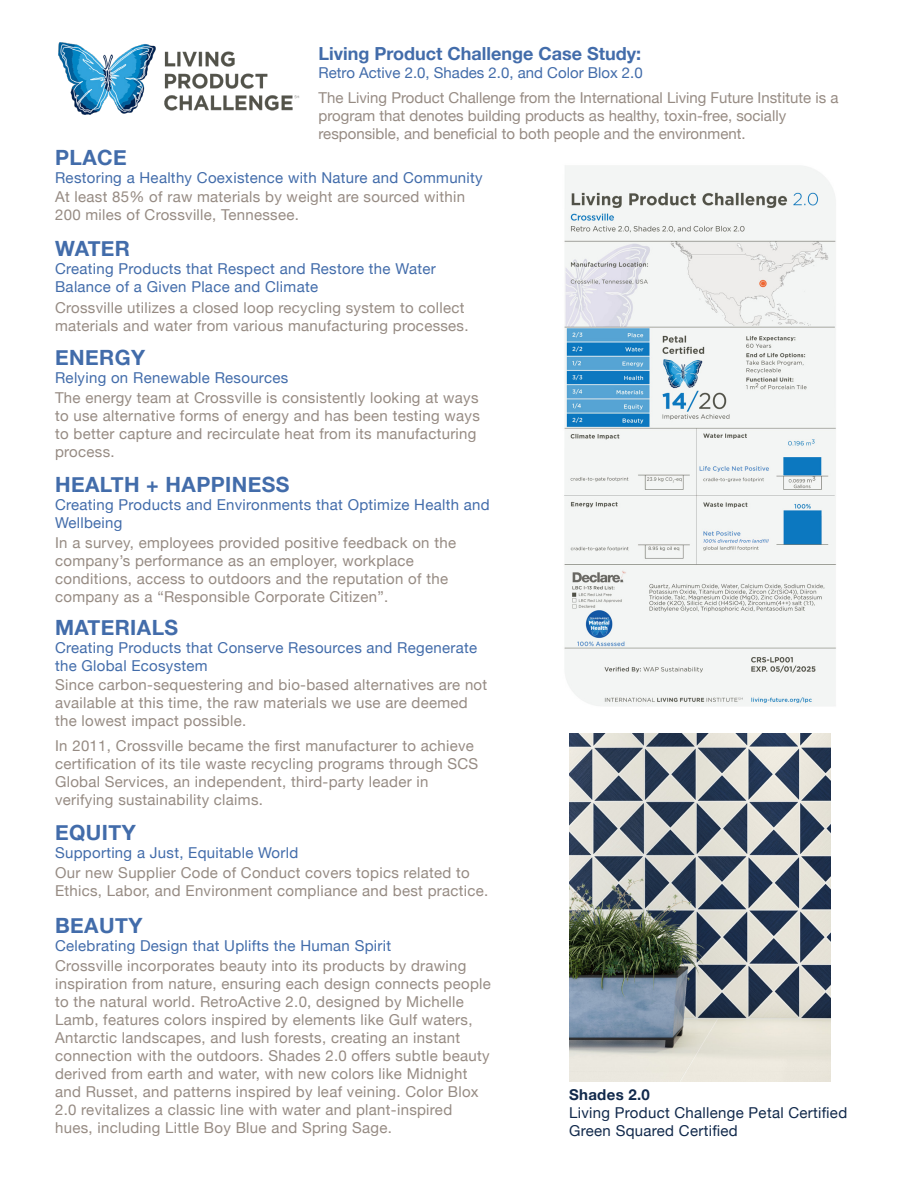
<style>
.page{position:relative;width:918px;height:1188px;background:#fff}
.page>*{position:absolute;margin:0;border:0;box-sizing:border-box;transform-origin:0 0}
.t1{font:700 21px "Helvetica Neue";letter-spacing:.02em;color:#426caa}
.t2{font:700 18px "Helvetica Neue";color:#426caa}
.t3{font:15px/18px "Helvetica Neue";letter-spacing:.02em;color:#968b83}
.t4{font:15px/18px "Helvetica Neue";letter-spacing:.02em;color:#426caa}
.t5{font:15px/18px "Helvetica Neue";color:#968b83}
.t6{font:15px/18px "Helvetica Neue";letter-spacing:.02em;color:#11294b}
.t7{font:15px "Helvetica Neue";color:#426caa}
.s1{font-weight:700}
</style>
<div class="page">
<img style="left:58px;top:43px;width:242px;height:72px">
<img style="left:564px;top:165px;width:272px;height:541px">
<img style="left:569px;top:733px;width:262px;height:349px">
<p class="t2" style="left:319px;top:40px;width:324px">Living Product Challenge Case Study:</p>
<p class="t7" style="left:319px;top:62px;width:326px">Retro Active 2.0, Shades 2.0, and Color Blox 2.0</p>
<p class="t5" style="left:319px;top:90px;width:521px">The Living Product Challenge from the International Living Future Institute is a program that denotes building products as healthy, toxin-free, socially responsible, and beneficial to both people and the environment.</p>
<p class="t1" style="left:55px;top:141px;width:73px">PLACE</p>
<p class="t4" style="left:55px;top:169px;width:429px">Restoring a Healthy Coexistence with Nature and Community</p>
<p class="t3" style="left:55px;top:189px;width:412px">At least 85% of raw materials by weight are sourced within<br>200 miles of Crossville, Tennessee.</p>
<p class="t1" style="left:55px;top:232px;width:77px">WATER</p>
<p class="t4" style="left:55px;top:260px;width:382px">Creating Products that Respect and Restore the Water<br>Balance of a Given Place and Climate</p>
<p class="t3" style="left:55px;top:300px;width:415px">Crossville utilizes a closed loop recycling system to collect materials and water from various manufacturing processes.</p>
<p class="t1" style="left:55px;top:341px;width:91px">ENERGY</p>
<p class="t4" style="left:55px;top:369px;width:235px">Relying on Renewable Resources</p>
<p class="t3" style="left:55px;top:389px;width:426px">The energy team at Crossville is consistently looking at ways to use alternative forms of energy and has been testing ways to better capture and recirculate heat from its manufacturing process.</p>
<p class="t1" style="left:55px;top:468px;width:236px">HEALTH + HAPPINESS</p>
<p class="t4" style="left:55px;top:496px;width:436px">Creating Products and Environments that Optimize Health and<br>Wellbeing</p>
<p class="t3" style="left:55px;top:535px;width:403px">In a survey, employees provided positive feedback on the company’s performance as an employer, workplace conditions, access to outdoors and the reputation of the company as a “Responsible Corporate Citizen”.</p>
<p class="t1" style="left:55px;top:611px;width:125px">MATERIALS</p>
<p class="t4" style="left:55px;top:639px;width:424px">Creating Products that Conserve Resources and Regenerate the Global Ecosystem</p>
<p class="t3" style="left:55px;top:677px;width:434px">Since carbon-sequestering and bio-based alternatives are not available at this time, the raw materials we use are deemed the lowest impact possible.</p>
<p class="t3" style="left:55px;top:738px;width:425px">In 2011, Crossville became the first manufacturer to achieve certification of its tile waste recycling programs through SCS Global Services, an independent, third-party leader in verifying sustainability claims.</p>
<p class="t1" style="left:55px;top:816px;width:82px">EQUITY</p>
<p class="t4" style="left:55px;top:844px;width:245px">Supporting a Just, Equitable World</p>
<p class="t3" style="left:55px;top:865px;width:435px">Our new Supplier Code of Conduct covers topics related to<br>Ethics, Labor, and Environment compliance and best practice.</p>
<p class="t1" style="left:55px;top:909px;width:89px">BEAUTY</p>
<p class="t4" style="left:55px;top:937px;width:338px">Celebrating Design that Uplifts the Human Spirit</p>
<p class="t3" style="left:55px;top:958px;width:437px">Crossville incorporates beauty into its products by drawing inspiration from nature, ensuring each design connects people to the natural world. RetroActive 2.0, designed by Michelle Lamb, features colors inspired by elements like Gulf waters, Antarctic landscapes, and lush forests, creating an instant connection with the outdoors. Shades 2.0 offers subtle beauty derived from earth and water, with new colors like Midnight and Russet, and patterns inspired by leaf veining. Color Blox 2.0 revitalizes a classic line with water and plant-inspired hues, including Little Boy Blue and Spring Sage.</p>
<p class="t6" style="left:569px;top:1086px;width:280px"><span class="s1">Shades 2.0<br></span>Living Product Challenge Petal Certified<br>Green Squared Certified</p>
</div>
